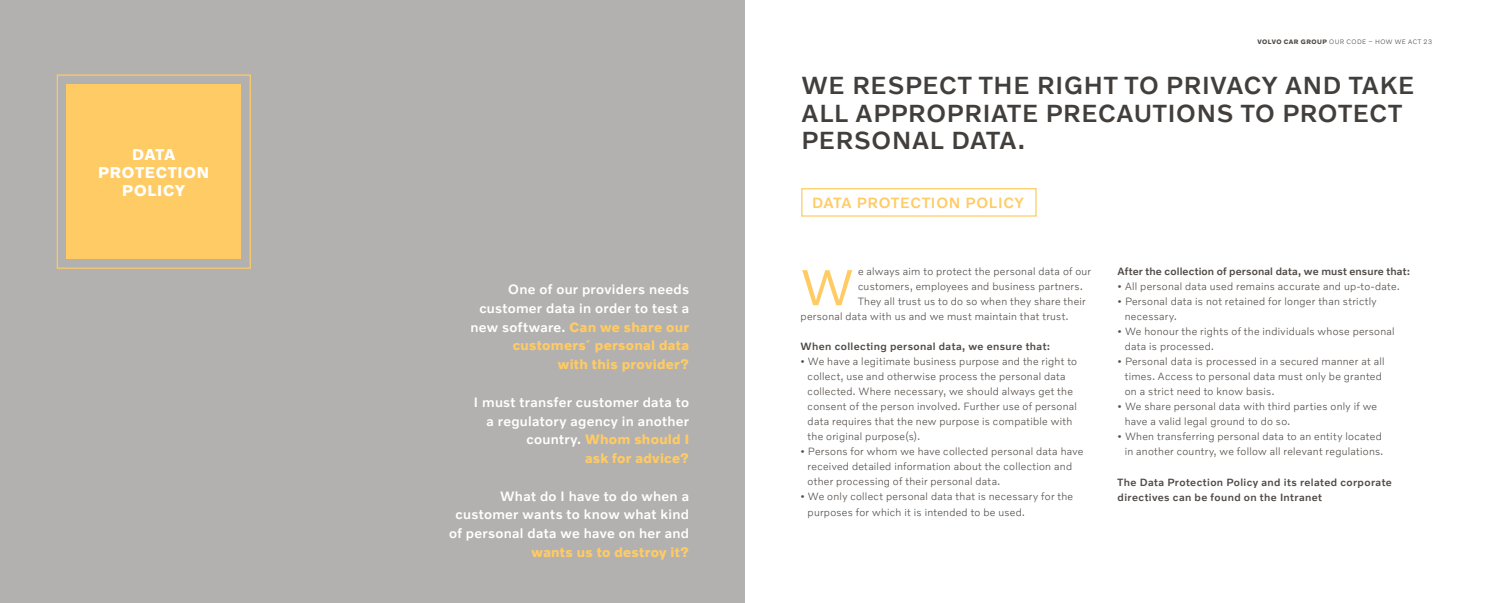
<style>
.page{position:relative;width:1489px;height:603px;background:#fff}
.page>*{position:absolute;margin:0;border:0;box-sizing:border-box;transform-origin:0 0}
.t1{font:51.38px "Volvo Novum";color:#ffcb64}
.t2{font:500 25px/27.5px "Volvo Novum";letter-spacing:.03em;color:#423e3b}
.t3{font:700 15.88px/17.9px "Volvo Novum";letter-spacing:.05em;color:#fff;text-align:center}
.t4{font:500 15px "Volvo Novum";letter-spacing:.05em;color:#ffcb64}
.t5{font:500 13.75px/18.8px "Volvo Novum";letter-spacing:.02em;color:#fff;text-align:right}
.t6{font:700 13.75px "Volvo Novum";letter-spacing:.02em;color:#ffcb64}
.t7{font:300 10.62px/15px "Volvo Novum";letter-spacing:.025em;color:#4f4a46}
.t8{font:500 10.62px/15px "Volvo Novum";letter-spacing:.035em;color:#4f4a46}
.t9{font:500 10.62px "Volvo Novum";letter-spacing:.01em;color:#4f4a46}
.t10{font:300 6.5px "Volvo Novum";letter-spacing:.075em;color:#423e3b}
.s1{font-weight:700;color:#ffcb64}
.s2{font-weight:700;color:#4f4a46}
</style>
<div class="page">
<div style="left:0;top:0;width:744px;height:602px;background:#b3b1b0"></div>
<div style="left:66px;top:84px;width:175px;height:175px;background:#ffcb64"></div>
<div style="left:57px;top:74px;width:194px;height:194px;border:1px solid #ffcb64"></div>
<div style="left:801px;top:188px;width:235px;height:28px;border:1px solid #ffcb64"></div>
<h3 class="t3" style="left:98px;top:145px;width:112px">DATA<br>PROTECTION<br>POLICY</h3>
<p class="t5" style="left:470px;top:279px;width:220px">One of our providers needs customer data in order to test a new software. <span class="s1">Can we share our customers´ personal data<br>with this provider?</span></p>
<p class="t5" style="left:474px;top:392px;width:217px">I must transfer customer data to a regulatory agency in another country. <span class="s1">Whom should I<br>ask for advice?</span></p>
<p class="t5" style="left:449px;top:485px;width:241px">What do I have to do when a customer wants to know what kind of personal data we have on her and</p>
<p class="t6" style="left:531px;top:543px;width:159px">wants us to destroy it?</p>
<p class="t10" style="left:1257px;top:38px;width:176px"><span class="s2">VOLVO CAR GROUP</span> OUR CODE – HOW WE ACT 23</p>
<h2 class="t2" style="left:801px;top:70px;width:614px">WE RESPECT THE RIGHT TO PRIVACY AND TAKE<br>ALL APPROPRIATE PRECAUTIONS TO PROTECT<br>PERSONAL DATA.</h2>
<h3 class="t4" style="left:812px;top:193px;width:213px">DATA PROTECTION POLICY</h3>
<h1 class="t1" style="left:800px;top:255px;width:55px">W</h1>
<p class="t7" style="left:858px;top:263px;width:235px">e always aim to protect the personal data of our</p>
<p class="t7" style="left:858px;top:278px;width:226px">customers, employees and business partners.</p>
<p class="t7" style="left:858px;top:293px;width:229px">They all trust us to do so when they share their</p>
<p class="t7" style="left:800px;top:308px;width:269px">personal data with us and we must maintain that trust.</p>
<p class="t8" style="left:800px;top:338px;width:251px">When collecting personal data, we ensure that:</p>
<p class="t7" style="left:807px;top:353px;width:271px;text-indent:-7px">• We have a legitimate business purpose and the right to collect, use and otherwise process the personal data collected. Where necessary, we should always get the consent of the person involved. Further use of personal data requires that the new purpose is compatible with the original purpose(s).</p>
<p class="t7" style="left:807px;top:443px;width:277px;text-indent:-7px">• Persons for whom we have collected personal data have received detailed information about the collection and other processing of their personal data.</p>
<p class="t7" style="left:807px;top:488px;width:267px;text-indent:-7px">• We only collect personal data that is necessary for the purposes for which it is intended to be used.</p>
<p class="t9" style="left:1117px;top:265px;width:294px">After the collection of personal data, we must ensure that:</p>
<p class="t7" style="left:1117px;top:278px;width:283px">• All personal data used remains accurate and up-to-date.</p>
<p class="t7" style="left:1124px;top:293px;width:253px;text-indent:-7px">• Personal data is not retained for longer than strictly necessary.</p>
<p class="t7" style="left:1124px;top:323px;width:271px;text-indent:-7px">• We honour the rights of the individuals whose personal data is processed.</p>
<p class="t7" style="left:1124px;top:353px;width:261px;text-indent:-7px">• Personal data is processed in a secured manner at all times. Access to personal data must only be granted on a strict need to know basis.</p>
<p class="t7" style="left:1124px;top:398px;width:254px;text-indent:-7px">• We share personal data with third parties only if we have a valid legal ground to do so.</p>
<p class="t7" style="left:1117px;top:428px;width:267px;text-align:right">• When transferring personal data to an entity located in another country, we follow all relevant regulations.</p>
<p class="t8" style="left:1117px;top:473px;width:276px">The Data Protection Policy and its related corporate directives can be found on the Intranet</p>
</div>
